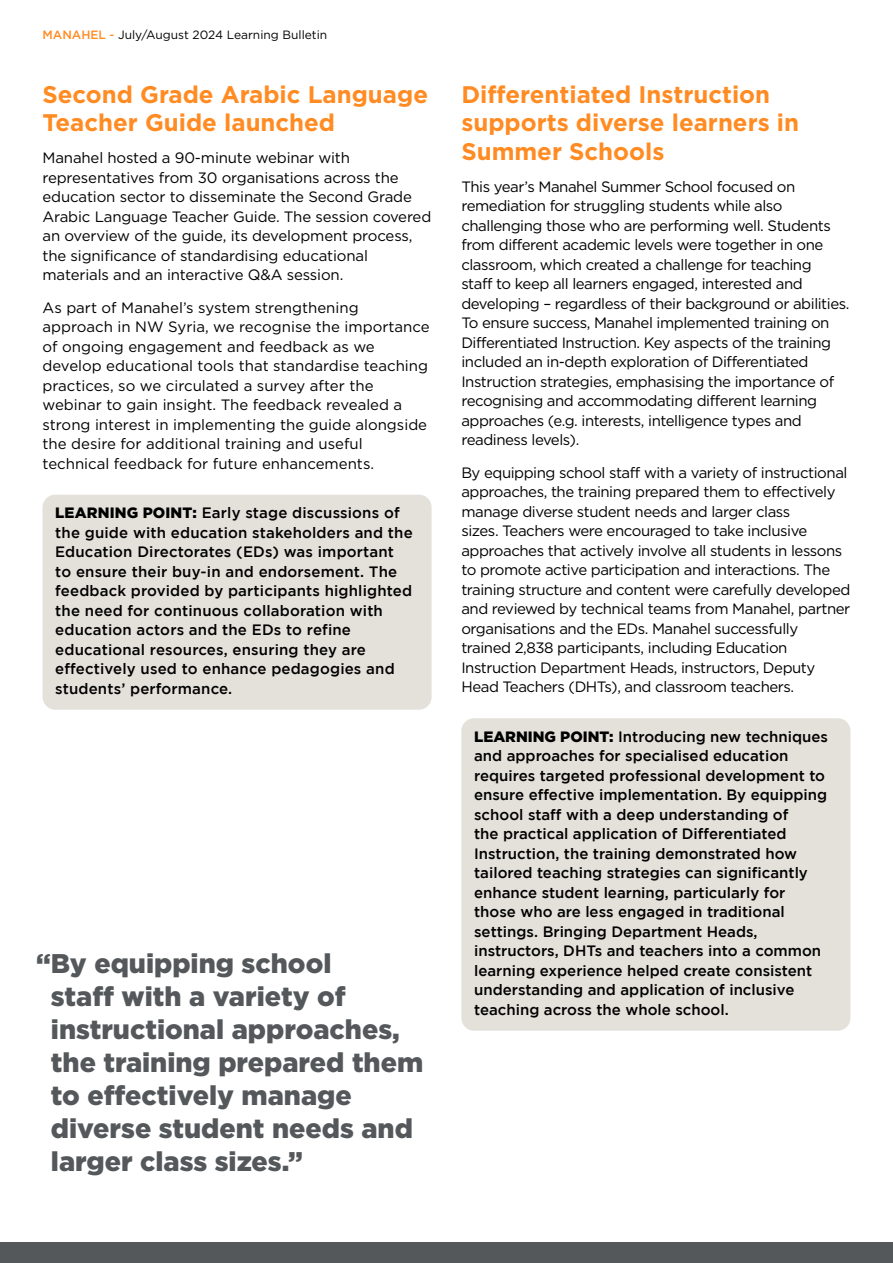
<style>
.page{position:relative;width:893px;height:1263px;background:#fff}
.page>*{position:absolute;margin:0;border:0;box-sizing:border-box;transform-origin:0 0}
.t1{font:900 27px/33px "Gotham";color:#54585a}
.t2{font:700 24px/28.5px "Gotham HTF";color:#ff8b22}
.t3{font:15px/19.5px "Gotham HTF";letter-spacing:-.03em;color:#000}
.t4{font:500 15px/19.5px "Gotham";color:#000}
.t5{font:15px/19.5px "Gotham HTF";color:#000}
.t6{font:15px/19.5px "Gotham HTF";letter-spacing:-.01em;color:#000}
.t7{font:12px "Gotham HTF";color:#000}
.s1{font-family:"Gotham";font-weight:500;color:#ff8b22}
.s2{font-family:"Gotham HTF";font-weight:900}
.s3{font-weight:900}
</style>
<div class="page">
<div style="left:0;top:1242px;width:893px;height:21px;background:#54585a"></div>
<div style="left:43px;top:495px;width:389px;height:215px;background:#e4e1db;border-radius:13px"></div>
<div style="left:461px;top:718px;width:389px;height:313px;background:#e4e1db;border-radius:13px"></div>
<p class="t7" style="left:43px;top:28px;width:286px"><span class="s1">MANAHEL -</span> July/August 2024 Learning Bulletin</p>
<h2 class="t2" style="left:43px;top:79px;width:387px">Second Grade Arabic Language<br>Teacher Guide launched</h2>
<p class="t6" style="left:43px;top:148px;width:390px">Manahel hosted a 90-minute webinar with representatives from 30 organisations across the education sector to disseminate the Second Grade Arabic Language Teacher Guide. The session covered an overview of the guide, its development process, the significance of standardising educational materials and an interactive Q&amp;A session.</p>
<p class="t5" style="left:43px;top:297px;width:389px">As part of Manahel’s system strengthening approach in NW Syria, we recognise the importance of ongoing engagement and feedback as we develop educational tools that standardise teaching practices, so we circulated a survey after the webinar to gain insight. The feedback revealed a strong interest in implementing the guide alongside the desire for additional training and useful technical feedback for future enhancements.</p>
<p class="t4" style="left:55px;top:503px;width:359px"><span class="s2">LEARNING POINT:</span> Early stage discussions of the guide with education stakeholders and the Education Directorates (EDs) was important to ensure their buy-in and endorsement. The feedback provided by participants highlighted the need for continuous collaboration with education actors and the EDs to refine educational resources, ensuring they are effectively used to enhance pedagogies and students’ performance.</p>
<h1 class="t1" style="left:51px;top:946px;width:374px;text-indent:-15px">“By equipping school<br>staff with a variety of instructional approaches, the training prepared them to effectively manage diverse student needs and larger class sizes.”</h1>
<h2 class="t2" style="left:461px;top:79px;width:339px">Differentiated Instruction supports diverse learners in<br>Summer Schools</h2>
<p class="t3" style="left:461px;top:177px;width:390px">This year’s Manahel Summer School focused on remediation for struggling students while also challenging those who are performing well. Students from different academic levels were together in one classroom, which created a challenge for teaching<br>staff to keep all learners engaged, interested and developing – regardless of their background or abilities.<br>To ensure success, Manahel implemented training on Differentiated Instruction. Key aspects of the training included an in-depth exploration of Differentiated Instruction strategies, emphasising the importance of recognising and accommodating different learning approaches (e.g. interests, intelligence types and readiness levels).</p>
<p class="t3" style="left:461px;top:462px;width:391px">By equipping school staff with a variety of instructional approaches, the training prepared them to effectively manage diverse student needs and larger class<br>sizes. Teachers were encouraged to take inclusive approaches that actively involve all students in lessons to promote active participation and interactions. The training structure and content were carefully developed and reviewed by technical teams from Manahel, partner organisations and the EDs. Manahel successfully trained 2,838 participants, including Education Instruction Department Heads, instructors, Deputy Head Teachers (DHTs), and classroom teachers.</p>
<p class="t4" style="left:474px;top:726px;width:355px"><span class="s3">LEARNING POINT:</span> Introducing new techniques and approaches for specialised education requires targeted professional development to ensure effective implementation. By equipping school staff with a deep understanding of<br>the practical application of Differentiated Instruction, the training demonstrated how tailored teaching strategies can significantly enhance student learning, particularly for those who are less engaged in traditional settings. Bringing Department Heads, instructors, DHTs and teachers into a common learning experience helped create consistent understanding and application of inclusive teaching across the whole school.</p>
</div>
